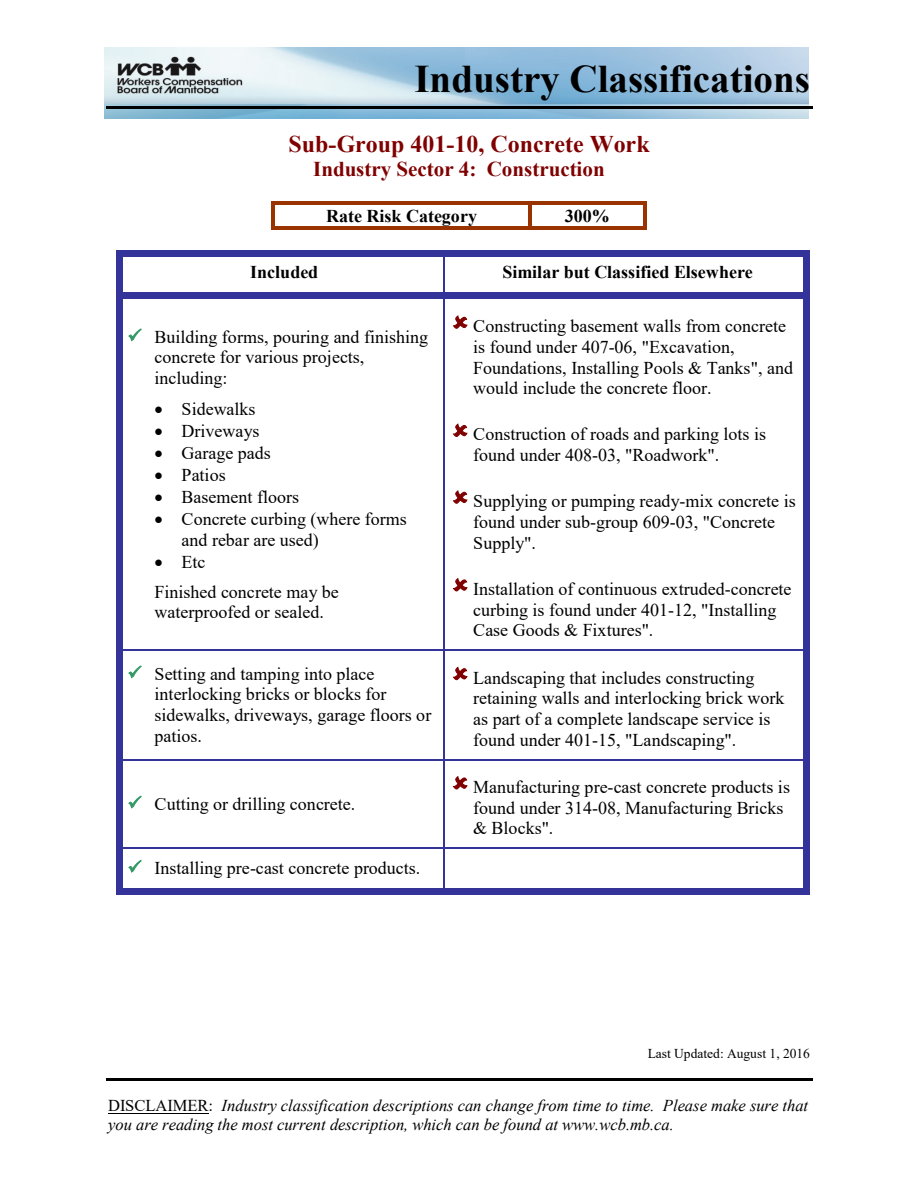
<style>
.page{position:relative;width:918px;height:1188px;background:#fff}
.page>*{position:absolute;margin:0;border:0;box-sizing:border-box;transform-origin:0 0}
.t1{font:700 39.15px "Times New Roman";color:#000}
.t2{font:700 24px "Times New Roman";color:#800000}
.t3{font:700 21px "Times New Roman";color:#800000}
.t4{font:18px/20.7px "Times New Roman";color:#000}
.t5{font:700 18px "Times New Roman";color:#000}
.t6{font:italic 16.5px/19px "Times New Roman";color:#000}
.t7{font:13.5px "Times New Roman";color:#000}
.s1{color:#396}
.s2{font-style:normal}
</style>
<div class="page">
<img style="left:105px;top:48px;width:704px;height:70px">
<hr style="left:106px;top:106px;width:706px;height:3px;background:#000">
<hr style="left:106px;top:1079px;width:706px;height:2px;background:#000">
<hr style="left:108px;top:1113px;width:101px;height:1px;background:#000">
<hr style="left:275px;top:202px;width:253px;height:3px;background:#930">
<svg style="left:528px;top:202px;width:4px;height:3px"></svg>
<hr style="left:532px;top:202px;width:111px;height:3px;background:#930">
<hr style="left:272px;top:205px;width:3px;height:21px;background:#930">
<hr style="left:275px;top:226px;width:253px;height:3px;background:#930">
<hr style="left:528px;top:205px;width:4px;height:21px;background:#930">
<svg style="left:528px;top:226px;width:4px;height:3px"></svg>
<hr style="left:532px;top:226px;width:111px;height:3px;background:#930">
<hr style="left:643px;top:205px;width:3px;height:21px;background:#930">
<div style="left:116px;top:250px;width:7px;height:7px;background:#339"></div>
<div style="left:123px;top:250px;width:320px;height:7px;background:#339"></div>
<div style="left:443px;top:250px;width:7px;height:7px;background:#339"></div>
<div style="left:450px;top:250px;width:353px;height:7px;background:#339"></div>
<div style="left:803px;top:250px;width:7px;height:7px;background:#339"></div>
<div style="left:116px;top:257px;width:7px;height:36px;background:#339"></div>
<hr style="left:443px;top:257px;width:1px;height:36px;background:#339">
<div style="left:803px;top:257px;width:7px;height:36px;background:#339"></div>
<div style="left:116px;top:293px;width:7px;height:6px;background:#339"></div>
<div style="left:123px;top:293px;width:320px;height:6px;background:#339"></div>
<div style="left:443px;top:293px;width:7px;height:6px;background:#339"></div>
<div style="left:450px;top:293px;width:353px;height:6px;background:#339"></div>
<div style="left:803px;top:293px;width:7px;height:6px;background:#339"></div>
<div style="left:116px;top:299px;width:7px;height:351px;background:#339"></div>
<hr style="left:443px;top:299px;width:1px;height:351px;background:#339">
<div style="left:803px;top:299px;width:7px;height:351px;background:#339"></div>
<hr style="left:123px;top:650px;width:320px;height:1px;background:#339">
<hr style="left:444px;top:650px;width:359px;height:1px;background:#339">
<div style="left:116px;top:651px;width:7px;height:108px;background:#339"></div>
<hr style="left:443px;top:651px;width:1px;height:108px;background:#339">
<div style="left:803px;top:651px;width:7px;height:108px;background:#339"></div>
<hr style="left:123px;top:759px;width:320px;height:1px;background:#339">
<hr style="left:444px;top:759px;width:359px;height:1px;background:#339">
<div style="left:116px;top:760px;width:7px;height:88px;background:#339"></div>
<hr style="left:443px;top:760px;width:1px;height:88px;background:#339">
<div style="left:803px;top:760px;width:7px;height:88px;background:#339"></div>
<hr style="left:123px;top:848px;width:320px;height:1px;background:#339">
<hr style="left:444px;top:848px;width:359px;height:1px;background:#339">
<div style="left:116px;top:849px;width:7px;height:39px;background:#339"></div>
<div style="left:116px;top:888px;width:7px;height:6px;background:#339"></div>
<div style="left:123px;top:888px;width:320px;height:6px;background:#339"></div>
<hr style="left:443px;top:849px;width:1px;height:39px;background:#339">
<div style="left:443px;top:888px;width:7px;height:6px;background:#339"></div>
<div style="left:450px;top:888px;width:353px;height:6px;background:#339"></div>
<div style="left:803px;top:849px;width:7px;height:39px;background:#339"></div>
<div style="left:803px;top:888px;width:7px;height:6px;background:#339"></div>
<h1 class="t1" style="left:414px;top:57px;width:397px">Industry Classifications</h1>
<h1 class="t2" style="left:289px;top:130px;width:363px">Sub-Group 401-10, Concrete Work</h1>
<p class="t3" style="left:313px;top:158px;width:293px">Industry Sector 4: Construction</p>
<p class="t5" style="left:326px;top:206px;width:152px">Rate Risk Category</p>
<p class="t5" style="left:565px;top:206px;width:46px">300%</p>
<p class="t5" style="left:250px;top:262px;width:70px">Included</p>
<p class="t5" style="left:502px;top:262px;width:252px">Similar but Classified Elsewhere</p>
<p class="t4" style="left:155px;top:326px;width:275px;text-indent:-27px"><span class="s1">✓</span> Building forms, pouring and finishing concrete for various projects, including:</p>
<p class="t4" style="left:155px;top:399px;width:102px">• Sidewalks</p>
<p class="t4" style="left:155px;top:421px;width:106px">• Driveways</p>
<p class="t4" style="left:155px;top:443px;width:118px">• Garage pads</p>
<p class="t4" style="left:155px;top:465px;width:73px">• Patios</p>
<p class="t4" style="left:155px;top:487px;width:146px">• Basement floors</p>
<p class="t4" style="left:182px;top:509px;width:227px;text-indent:-27px">• Concrete curbing (where forms and rebar are used)</p>
<p class="t4" style="left:155px;top:551px;width:52px">• Etc</p>
<p class="t4" style="left:155px;top:581px;width:186px">Finished concrete may be waterproofed or sealed.</p>
<p class="t4" style="left:473px;top:316px;width:321px">Constructing basement walls from concrete is found under 407-06, "Excavation, Foundations, Installing Pools &amp; Tanks", and would include the concrete floor.</p>
<p class="t4" style="left:473px;top:424px;width:294px">Construction of roads and parking lots is found under 408-03, "Roadwork".</p>
<p class="t4" style="left:473px;top:491px;width:324px">Supplying or pumping ready-mix concrete is found under sub-group 609-03, "Concrete<br>Supply".</p>
<p class="t4" style="left:473px;top:578px;width:320px">Installation of continuous extruded-concrete curbing is found under 401-12, "Installing<br>Case Goods &amp; Fixtures".</p>
<p class="t4" style="left:155px;top:663px;width:278px;text-indent:-27px"><span class="s1">✓</span> Setting and tamping into place interlocking bricks or blocks for sidewalks, driveways, garage floors or patios.</p>
<p class="t4" style="left:473px;top:667px;width:313px">Landscaping that includes constructing retaining walls and interlocking brick work as part of a complete landscape service is found under 401-15, "Landscaping".</p>
<p class="t4" style="left:128px;top:794px;width:229px"><span class="s1">✓</span> Cutting or drilling concrete.</p>
<p class="t4" style="left:128px;top:858px;width:294px"><span class="s1">✓</span> Installing pre-cast concrete products.</p>
<p class="t4" style="left:473px;top:776px;width:318px">Manufacturing pre-cast concrete products is found under 314-08, Manufacturing Bricks &amp; Blocks".</p>
<p class="t7" style="left:648px;top:1046px;width:164px">Last Updated: August 1, 2016</p>
<p class="t6" style="left:108px;top:1096px;width:702px"><span class="s2">DISCLAIMER:</span> Industry classification descriptions can change from time to time. Please make sure that you are reading the most current description, which can be found at www.wcb.mb.ca.</p>
</div>
